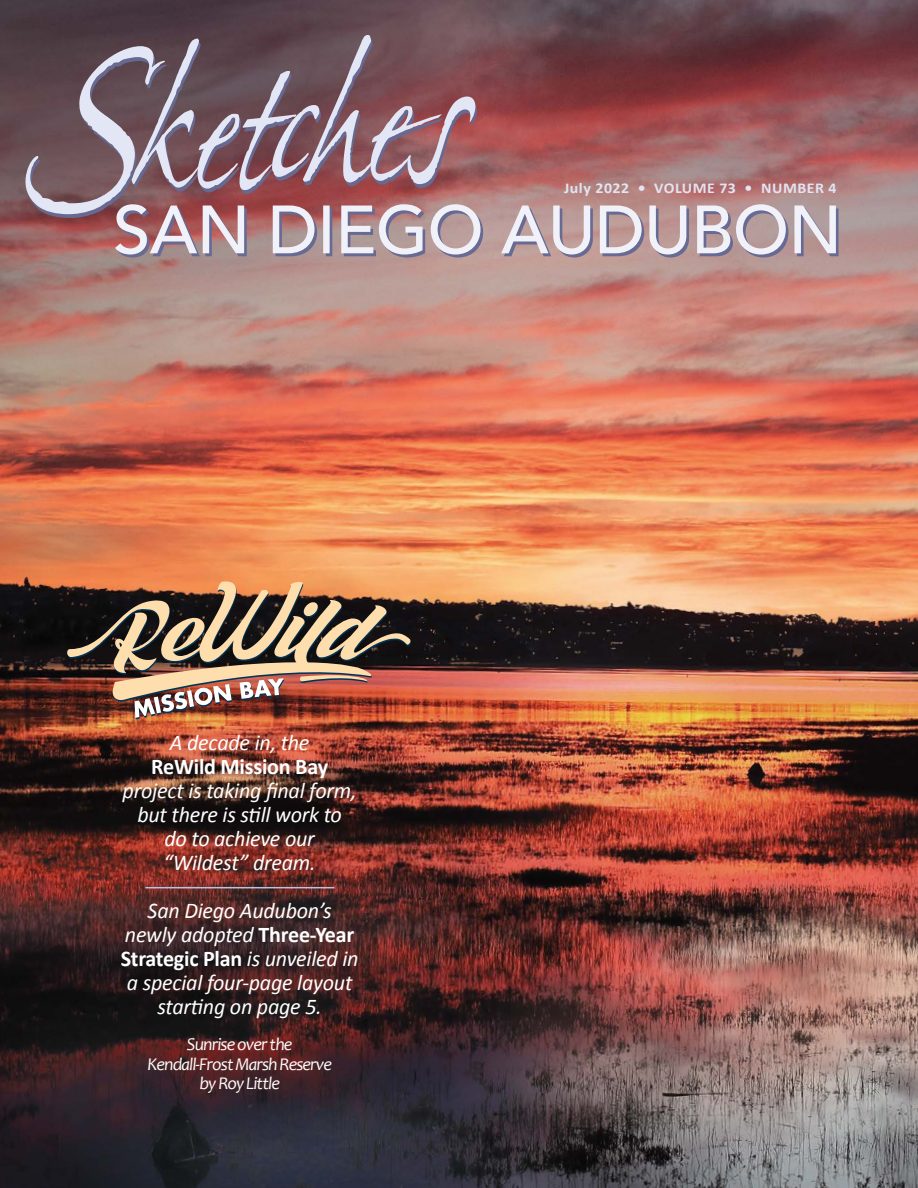
<style>
.page{position:relative;width:918px;height:1188px;background:#fff}
.page>*{position:absolute;margin:0;border:0;box-sizing:border-box;transform-origin:0 0}
.t1{font:italic 22.5px/24px "Calibri";letter-spacing:-.01em;color:#fff;text-align:center}
.t2{font:700 22.5px "Calibri";letter-spacing:-.01em;color:#fff}
.t3{font:italic 18px/19.5px "Candara";letter-spacing:-.05em;color:#fbfbfb;text-align:center}
.t4{font:700 15px "Calibri";letter-spacing:.03em;color:#e1e4f3;scale:1.06 1}
.s1{font-weight:700;font-style:normal}
</style>
<div class="page">
<img style="left:0;top:0;width:918px;height:1188px">
<svg style="left:24px;top:35px;width:815px;height:223px;background:#956d73"></svg>
<img style="left:67px;top:581px;width:344px;height:138px">
<hr style="left:145px;top:887px;width:189px;height:1px;background:#b6c4e5">
<p class="t4" style="left:564px;top:178px;width:258px">July 2022 • VOLUME 73 • NUMBER 4</p>
<p class="t1" style="left:170px;top:730px;width:141px">A decade in, the</p>
<p class="t2" style="left:151px;top:753px;width:178px">ReWild Mission Bay</p>
<p class="t1" style="left:123px;top:778px;width:236px">project is taking final form, but there is still work to<br>do to achieve our “Wildest” dream.</p>
<p class="t1" style="left:121px;top:898px;width:239px">San Diego Audubon’s newly adopted <span class="s1">Three-Year<br>Strategic Plan</span> is unveiled in a special four-page layout starting on page 5.</p>
<p class="t3" style="left:148px;top:1035px;width:186px">Sunrise over the<br>Kendall-Frost Marsh Reserve by Roy Little</p>
</div>
